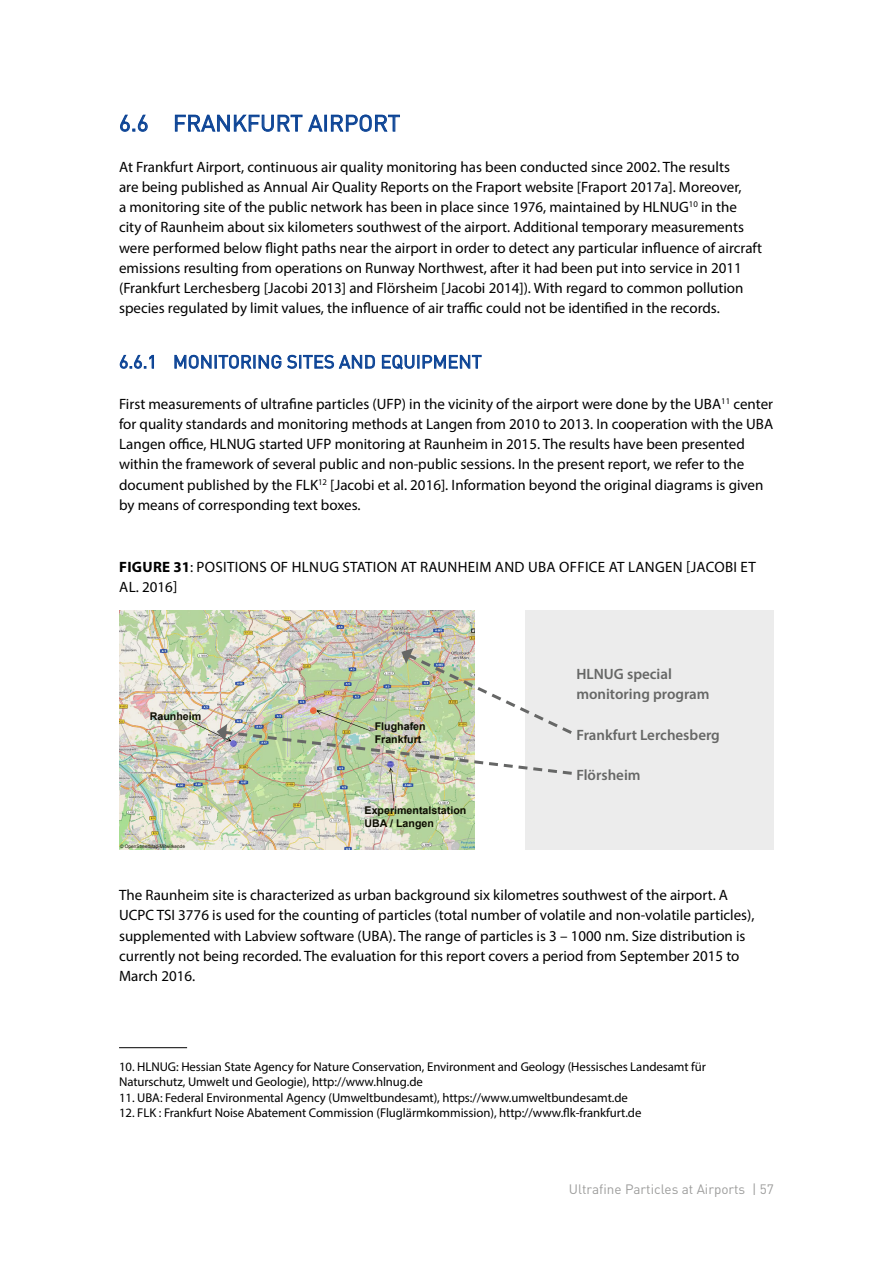
<style>
.page{position:relative;width:893px;height:1263px;background:#fff}
.page>*{position:absolute;margin:0;border:0;box-sizing:border-box;transform-origin:0 0}
.t1{font:22.5px "DINOT";letter-spacing:.01em;color:#0b4395}
.t2{font:18px "DINOT";letter-spacing:.01em;color:#0b4395}
.t3{font:15px/20.2px "Myriad Pro";color:#000}
.t4{font:15px/20.2px "Myriad Pro";letter-spacing:.02em;color:#000}
.t5{font:600 15px/20.2px "Myriad Pro";color:#666766}
.t6{font:13.5px "DINOT";color:#9d9d9c}
.t7{font:12.75px/15.3px "Myriad Pro";letter-spacing:-.005em;color:#000}
.t8{font:700 10.65px/12.8px "Arial";color:#0c0c00}
.t9{font:4.8px "Arial";letter-spacing:-.005em;color:#0c0c00}
.s1{font-weight:700}
</style>
<div class="page">
<img style="left:119px;top:610px;width:355px;height:239px">
<svg style="left:120px;top:115px;width:28px;height:17px"></svg>
<svg style="left:175px;top:115px;width:148px;height:17px"></svg>
<div style="left:324px;top:115px;width:3px;height:16px;border:1px solid #0b4395"></div>
<svg style="left:331px;top:114px;width:69px;height:18px"></svg>
<svg style="left:120px;top:355px;width:34px;height:14px"></svg>
<svg style="left:174px;top:355px;width:201px;height:14px"></svg>
<svg style="left:382px;top:355px;width:100px;height:15px"></svg>
<hr style="left:119px;top:1047px;width:68px;height:1px;background:#000">
<div style="left:526px;top:610px;width:248px;height:239px;background:#ececec"></div>
<img style="left:189px;top:648px;width:383px;height:153px">
<h1 class="t1" style="left:119px;top:109px;width:283px">6.6 FRANKFURT AIRPORT</h1>
<p class="t3" style="left:119px;top:156px;width:644px">At Frankfurt Airport, continuous air quality monitoring has been conducted since 2002. The results<br>are being published as Annual Air Quality Reports on the Fraport website [Fraport 2017a]. Moreover,<br>a monitoring site of the public network has been in place since 1976, maintained by HLNUG<sup>10</sup> in the city of Raunheim about six kilometers southwest of the airport. Additional temporary measurements were performed below flight paths near the airport in order to detect any particular influence of aircraft emissions resulting from operations on Runway Northwest, after it had been put into service in 2011 (Frankfurt Lerchesberg [Jacobi 2013] and Flörsheim [Jacobi 2014]). With regard to common pollution species regulated by limit values, the influence of air traffic could not be identified in the records.</p>
<p class="t2" style="left:119px;top:350px;width:364px">6.6.1 MONITORING SITES AND EQUIPMENT</p>
<p class="t3" style="left:119px;top:393px;width:656px">First measurements of ultrafine particles (UFP) in the vicinity of the airport were done by the UBA<sup>11</sup> center for quality standards and monitoring methods at Langen from 2010 to 2013. In cooperation with the UBA Langen office, HLNUG started UFP monitoring at Raunheim in 2015. The results have been presented within the framework of several public and non-public sessions. In the present report, we refer to the document published by the FLK<sup>12</sup> [Jacobi et al. 2016]. Information beyond the original diagrams is given by means of corresponding text boxes.</p>
<p class="t4" style="left:119px;top:556px;width:638px"><span class="s1">FIGURE 31</span>: POSITIONS OF HLNUG STATION AT RAUNHEIM AND UBA OFFICE AT LANGEN [JACOBI ET<br>AL. 2016]</p>
<p class="t8" style="left:150px;top:710px;width:53px">Raunheim</p>
<p class="t9" style="left:120px;top:843px;width:66px">© OpenStreetMap-Mitwirkende</p>
<p class="t8" style="left:375px;top:720px;width:52px">Flughafen<br>Frankfurt</p>
<p class="t8" style="left:365px;top:804px;width:103px">Experimentalstation<br>UBA / Langen</p>
<p class="t5" style="left:576px;top:663px;width:135px">HLNUG special monitoring program</p>
<p class="t5" style="left:576px;top:724px;width:145px">Frankfurt Lerchesberg</p>
<p class="t5" style="left:576px;top:765px;width:66px">Flörsheim</p>
<p class="t3" style="left:119px;top:885px;width:637px">The Raunheim site is characterized as urban background six kilometres southwest of the airport. A UCPC TSI 3776 is used for the counting of particles (total number of volatile and non-volatile particles), supplemented with Labview software (UBA). The range of particles is 3 – 1000 nm. Size distribution is currently not being recorded. The evaluation for this report covers a period from September 2015 to March 2016.</p>
<p class="t7" style="left:119px;top:1059px;width:588px">10. HLNUG: Hessian State Agency for Nature Conservation, Environment and Geology (Hessisches Landesamt für<br>Naturschutz, Umwelt und Geologie), http://www.hlnug.de</p>
<p class="t7" style="left:119px;top:1089px;width:510px">11. UBA: Federal Environmental Agency (Umweltbundesamt), https://www.umweltbundesamt.de</p>
<p class="t7" style="left:119px;top:1105px;width:524px">12. FLK : Frankfurt Noise Abatement Commission (Fluglärmkommission), http://www.flk-frankfurt.de</p>
<p class="t6" style="left:569px;top:1180px;width:206px">Ultrafine Particles at Airports | 57</p>
</div>
